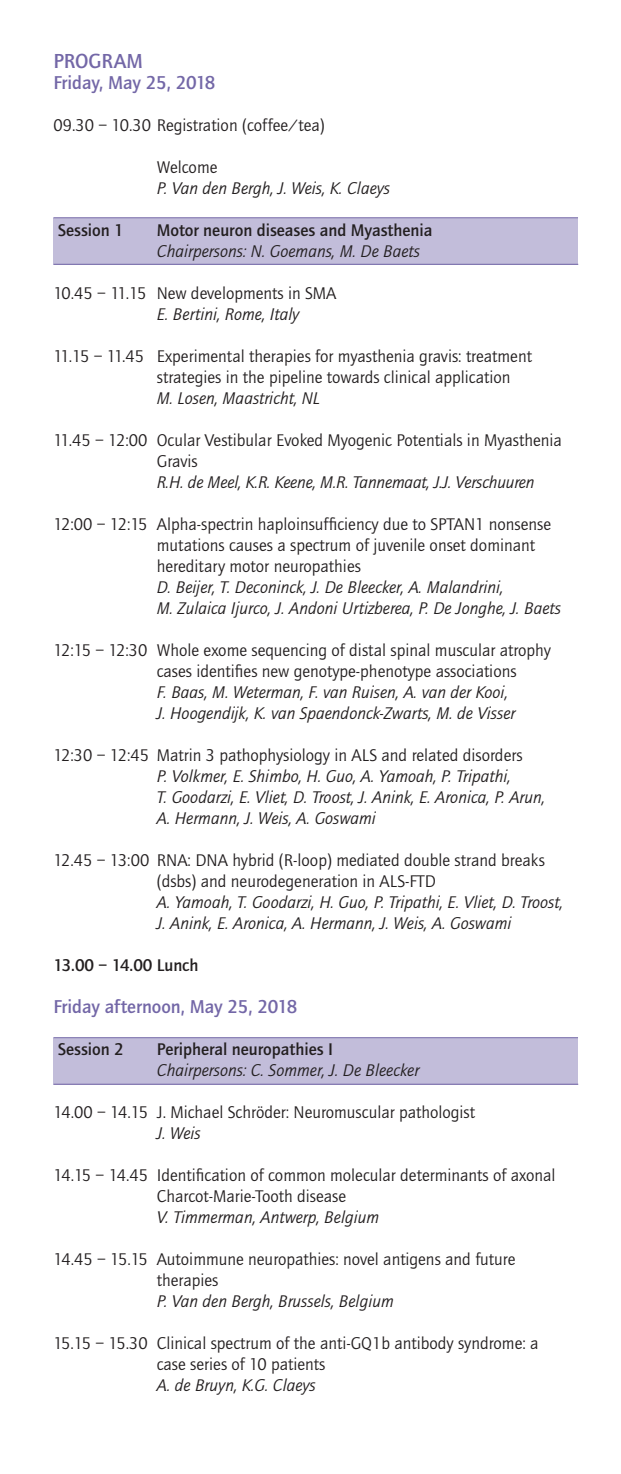
<style>
.page{position:relative;width:621px;height:1474px;background:#fff}
.page>*{position:absolute;margin:0;border:0;box-sizing:border-box;transform-origin:0 0}
.t1{font:500 21px "Quay Sans";color:#7367a7}
.t2{font:500 19.25px "Quay Sans";color:#7367a7}
.t3{font:17.5px/21px "Quay Sans";color:#231f20}
.t4{font:italic 17.5px/21px "Quay Sans";color:#231f20}
.t5{font:500 17.5px "Quay Sans";color:#231f20}
</style>
<div class="page">
<div style="left:54px;top:1037px;width:523px;height:47px;background:#c2bdda"></div>
<hr style="left:54px;top:1083px;width:523px;height:1px;background:#7367a7">
<hr style="left:53px;top:1037px;width:524px;height:1px;background:#7367a7">
<div style="left:54px;top:218px;width:523px;height:46px;background:#c2bdda"></div>
<hr style="left:54px;top:264px;width:523px;height:1px;background:#7367a7">
<hr style="left:53px;top:217px;width:524px;height:1px;background:#7367a7">
<p class="t1" style="left:53px;top:49px;width:91px">PROGRAM</p>
<p class="t2" style="left:53px;top:72px;width:163px">Friday, May 25, 2018</p>
<p class="t3" style="left:53px;top:115px;width:273px">09.30 – 10.30 Registration (coffee/tea)</p>
<p class="t3" style="left:157px;top:157px;width:62px">Welcome</p>
<p class="t4" style="left:157px;top:178px;width:234px">P. Van den Bergh, J. Weis, K. Claeys</p>
<p class="t5" style="left:58px;top:220px;width:67px">Session 1</p>
<p class="t5" style="left:157px;top:220px;width:277px">Motor neuron diseases and Myasthenia</p>
<p class="t4" style="left:157px;top:241px;width:264px">Chairpersons: N. Goemans, M. De Baets</p>
<p class="t3" style="left:53px;top:283px;width:284px">10.45 – 11.15 New developments in SMA</p>
<p class="t4" style="left:157px;top:304px;width:144px">E. Bertini, Rome, Italy</p>
<p class="t3" style="left:157px;top:346px;width:376px;text-indent:-103px">11.15 – 11.45 Experimental therapies for myasthenia gravis: treatment strategies in the pipeline towards clinical application</p>
<p class="t4" style="left:157px;top:388px;width:165px">M. Losen, Maastricht, NL</p>
<p class="t3" style="left:157px;top:430px;width:406px;text-indent:-103px">11.45 – 12:00 Ocular Vestibular Evoked Myogenic Potentials in Myasthenia<br>Gravis</p>
<p class="t4" style="left:157px;top:472px;width:379px">R.H. de Meel, K.R. Keene, M.R. Tannemaat, J.J. Verschuuren</p>
<p class="t3" style="left:157px;top:514px;width:395px;text-indent:-103px">12:00 – 12:15 Alpha-spectrin haploinsufficiency due to SPTAN1 nonsense mutations causes a spectrum of juvenile onset dominant hereditary motor neuropathies</p>
<p class="t4" style="left:157px;top:577px;width:405px">D. Beijer, T. Deconinck, J. De Bleecker, A. Malandrini,<br>M. Zulaica Ijurco, J. Andoni Urtizberea, P. De Jonghe, J. Baets</p>
<p class="t3" style="left:157px;top:640px;width:395px;text-indent:-103px">12:15 – 12:30 Whole exome sequencing of distal spinal muscular atrophy cases identifies new genotype-phenotype associations</p>
<p class="t4" style="left:157px;top:682px;width:360px">F. Baas, M. Weterman, F. van Ruisen, A. van der Kooi,<br>J. Hoogendijk, K. van Spaendonck-Zwarts, M. de Visser</p>
<p class="t3" style="left:53px;top:745px;width:470px">12:30 – 12:45 Matrin 3 pathophysiology in ALS and related disorders</p>
<p class="t4" style="left:157px;top:766px;width:389px">P. Volkmer, E. Shimbo, H. Guo, A. Yamoah, P. Tripathi,<br>T. Goodarzi, E. Vliet, D. Troost, J. Anink, E. Aronica, P. Arun,<br>A. Hermann, J. Weis, A. Goswami</p>
<p class="t3" style="left:53px;top:850px;width:492px;text-align:center">12.45 – 13:00 RNA: DNA hybrid (R-loop) mediated double strand breaks (dsbs) and neurodegeneration in ALS-FTD</p>
<p class="t4" style="left:157px;top:892px;width:407px">A. Yamoah, T. Goodarzi, H. Guo, P. Tripathi, E. Vliet, D. Troost,<br>J. Anink, E. Aronica, A. Hermann, J. Weis, A. Goswami</p>
<p class="t5" style="left:53px;top:955px;width:146px">13.00 – 14.00 Lunch</p>
<p class="t2" style="left:53px;top:996px;width:245px">Friday afternoon, May 25, 2018</p>
<p class="t5" style="left:58px;top:1039px;width:67px">Session 2</p>
<p class="t5" style="left:157px;top:1039px;width:178px">Peripheral neuropathies I</p>
<p class="t4" style="left:157px;top:1060px;width:264px">Chairpersons: C. Sommer, J. De Bleecker</p>
<p class="t3" style="left:53px;top:1102px;width:423px">14.00 – 14.15 J. Michael Schröder: Neuromuscular pathologist</p>
<p class="t4" style="left:157px;top:1123px;width:45px">J. Weis</p>
<p class="t3" style="left:157px;top:1165px;width:400px;text-indent:-103px">14.15 – 14.45 Identification of common molecular determinants of axonal<br>Charcot-Marie-Tooth disease</p>
<p class="t4" style="left:157px;top:1207px;width:224px">V. Timmerman, Antwerp, Belgium</p>
<p class="t3" style="left:157px;top:1249px;width:360px;text-indent:-103px">14.45 – 15.15 Autoimmune neuropathies: novel antigens and future therapies</p>
<p class="t4" style="left:157px;top:1291px;width:238px">P. Van den Bergh, Brussels, Belgium</p>
<p class="t3" style="left:157px;top:1333px;width:383px;text-indent:-103px">15.15 – 15.30 Clinical spectrum of the anti-GQ1b antibody syndrome: a case series of 10 patients</p>
<p class="t4" style="left:157px;top:1375px;width:160px">A. de Bruyn, K.G. Claeys</p>
</div>
